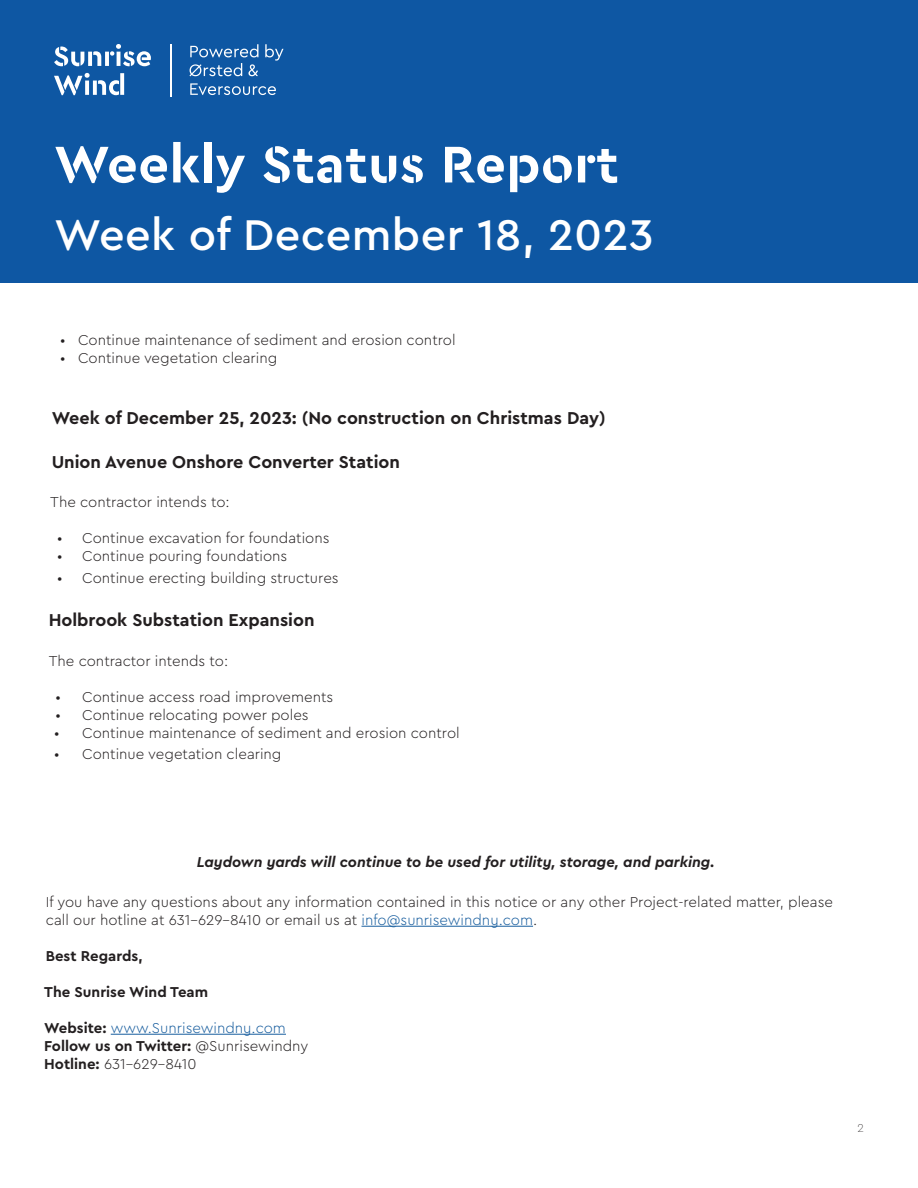
<style>
.page{position:relative;width:918px;height:1188px;background:#fff}
.page>*{position:absolute;margin:0;border:0;box-sizing:border-box;transform-origin:0 0}
._01_Page_Head{font:700 54px "Cera Stencil PRO";letter-spacing:.01em;color:#fff}
._01_Page_Head-2{font:500 45px "Cera Pro";letter-spacing:.01em;color:#fff}
.t1{font:700 18px "Cera Pro";color:#231f20}
.t2{font:300 15px/18px "Cera Pro";color:#231f20}
.t3{font:700 15px/18px "Cera Pro";color:#231f20}
.t4{font:italic 700 15px "Cera Pro";color:#231f20}
.t5{font:300 15px "Cera Pro";color:#175d9e}
.t6{font:100 12px "Cera Pro";color:#231f20}
.s1{color:#175d9e}
.s2{font-weight:700;color:#231f20}
.s3{font-weight:300}
</style>
<div class="page">
<div style="left:0;top:0;width:918px;height:283px;background:#0e57a3"></div>
<svg style="left:54px;top:44px;width:97px;height:22px"></svg>
<svg style="left:54px;top:73px;width:70px;height:22px"></svg>
<svg style="left:190px;top:44px;width:68px;height:13px"></svg>
<svg style="left:265px;top:44px;width:19px;height:17px"></svg>
<svg style="left:189px;top:63px;width:53px;height:13px"></svg>
<svg style="left:248px;top:64px;width:10px;height:12px"></svg>
<svg style="left:190px;top:83px;width:86px;height:12px"></svg>
<hr style="left:170px;top:44px;width:1px;height:53px;background:#fff">
<hr style="left:361px;top:926px;width:172px;height:1px;background:#175d9e">
<hr style="left:111px;top:1034px;width:175px;height:1px;background:#175d9e">
<p class="_01_Page_Head" style="left:54px;top:128px;width:566px">Weekly Status Report</p>
<p class="_01_Page_Head-2" style="left:54px;top:205px;width:601px">Week of December 18, 2023</p>
<p class="t2" style="left:60px;top:330px;width:397px">• Continue maintenance of sediment and erosion control</p>
<p class="t2" style="left:60px;top:348px;width:219px">• Continue vegetation clearing</p>
<p class="t1" style="left:52px;top:406px;width:555px">Week of December 25, 2023: (No construction on Christmas Day)</p>
<p class="t1" style="left:52px;top:450px;width:350px">Union Avenue Onshore Converter Station</p>
<p class="t2" style="left:50px;top:492px;width:181px">The contractor intends to:</p>
<p class="t2" style="left:57px;top:528px;width:274px">• Continue excavation for foundations</p>
<p class="t2" style="left:57px;top:546px;width:232px">• Continue pouring foundations</p>
<p class="t2" style="left:57px;top:568px;width:283px">• Continue erecting building structures</p>
<p class="t1" style="left:49px;top:608px;width:267px">Holbrook Substation Expansion</p>
<p class="t2" style="left:49px;top:651px;width:181px">The contractor intends to:</p>
<p class="t2" style="left:56px;top:687px;width:279px">• Continue access road improvements</p>
<p class="t2" style="left:56px;top:705px;width:255px">• Continue relocating power poles</p>
<p class="t2" style="left:54px;top:723px;width:407px">• Continue maintenance of sediment and erosion control</p>
<p class="t2" style="left:54px;top:744px;width:229px">• Continue vegetation clearing</p>
<p class="t4" style="left:197px;top:852px;width:519px">Laydown yards will continue to be used for utility, storage, and parking.</p>
<p class="t2" style="left:46px;top:892px;width:789px">If you have any questions about any information contained in this notice or any other Project-related matter, please call our hotline at 631-629-8410 or email us at <span class="s1">info@sunrisewindny.com</span>.</p>
<p class="t3" style="left:46px;top:946px;width:98px">Best Regards,</p>
<p class="t3" style="left:44px;top:982px;width:165px">The Sunrise Wind Team</p>
<p class="t5" style="left:44px;top:1018px;width:243px"><span class="s2">Website:</span> www.Sunrisewindny.com</p>
<p class="t3" style="left:44px;top:1036px;width:266px">Follow us on Twitter: <span class="s3">@Sunrisewindny<br></span>Hotline: <span class="s3">631-629-8410</span></p>
<p class="t6" style="left:858px;top:1120px;width:8px">2</p>
</div>
